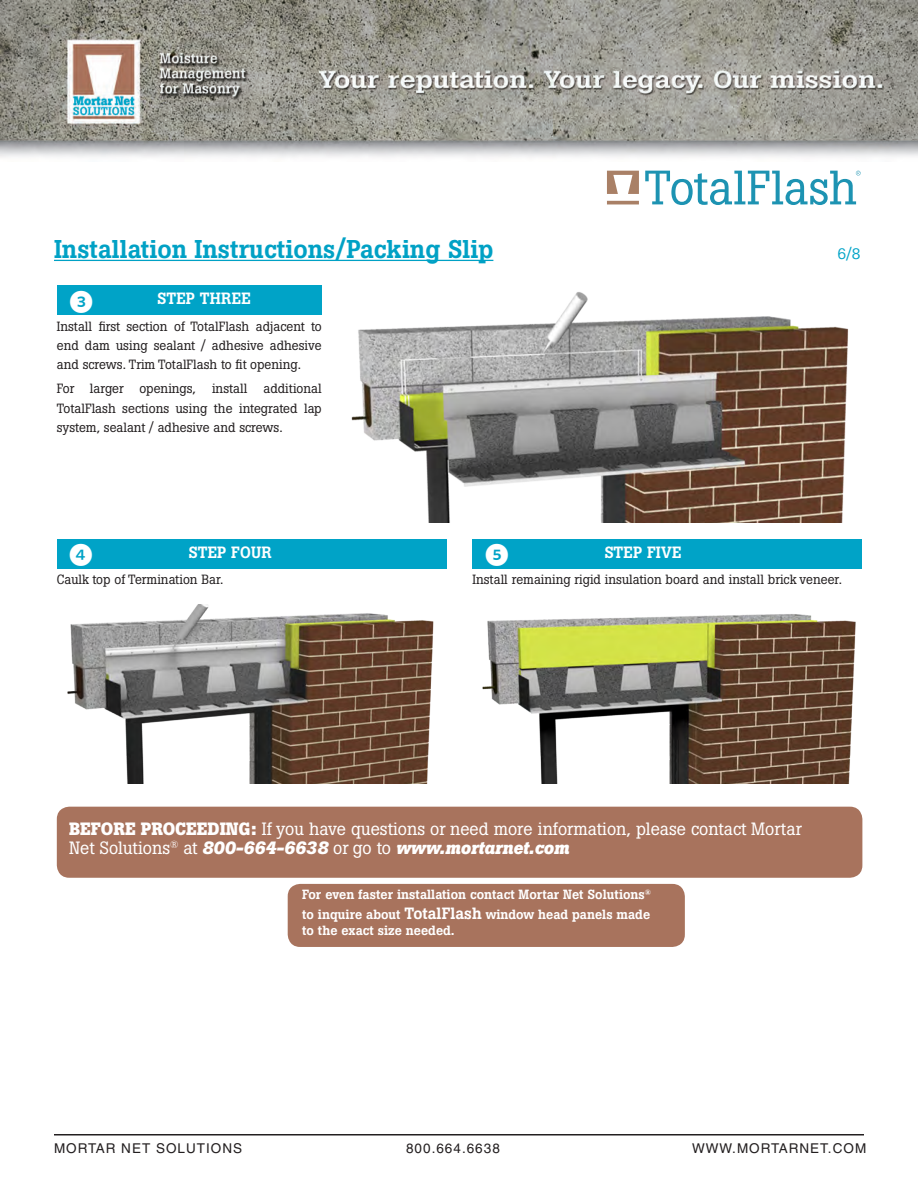
<style>
.page{position:relative;width:918px;height:1188px;background:#fff}
.page>*{position:absolute;margin:0;border:0;box-sizing:border-box;transform-origin:0 0}
.t1{font:500 25.5px "Boton Std";color:#00a1c5}
.t2{font:23.55px "Whitney Index Black Round Bd";color:#fff}
.t3{font:17.7px/19px "Boton Std";color:#fff}
.t4{font:500 16.2px "Boton Std";letter-spacing:.01em;color:#fff}
.t5{font:15px "Boton Std";color:#00a3c7}
.t6{font:13.5px "Helvetica LT Std";letter-spacing:.075em;color:#231f20}
.t7{font:13.2px/19px "Boton Std";color:#231f20;text-align:justify}
.t8{font:500 13.2px/19.4px "Boton Std";color:#fff}
.s1{font-weight:700}
.s2{font-weight:700;font-style:italic}
.s3{font-size:16.2px}
</style>
<div class="page">
<img style="left:0;top:0;width:918px;height:158px">
<svg style="left:607px;top:171px;width:32px;height:33px"></svg>
<svg style="left:645px;top:171px;width:216px;height:34px"></svg>
<hr style="left:54px;top:260px;width:439px;height:1px;background:#00a1c5">
<hr style="left:54px;top:1134px;width:810px;height:2px;background:#231f20">
<div style="left:57px;top:285px;width:265px;height:30px;background:#00a3c7"></div>
<div style="left:57px;top:539px;width:390px;height:29px;background:#00a3c7"></div>
<div style="left:473px;top:539px;width:389px;height:29px;background:#00a3c7"></div>
<img style="left:351px;top:292px;width:497px;height:231px">
<div style="left:57px;top:807px;width:805px;height:71px;background:#a8735d;border-radius:13px"></div>
<div style="left:288px;top:884px;width:397px;height:63px;background:#a8735d;border-radius:13px"></div>
<img style="left:67px;top:604px;width:367px;height:179px">
<img style="left:482px;top:614px;width:374px;height:169px">
<h1 class="t1" style="left:54px;top:235px;width:441px">Installation Instructions/Packing Slip</h1>
<p class="t2" style="left:69px;top:291px;width:25px">3</p>
<p class="t4" style="left:157px;top:289px;width:95px">STEP THREE</p>
<p class="t7" style="left:57px;top:317px;width:266px">Install first section of TotalFlash adjacent to end dam using sealant / adhesive adhesive and screws. Trim TotalFlash to fit opening.</p>
<p class="t7" style="left:57px;top:379px;width:266px">For larger openings, install additional TotalFlash sections using the integrated lap system, sealant / adhesive and screws.</p>
<p class="t2" style="left:69px;top:544px;width:25px">4</p>
<p class="t4" style="left:189px;top:543px;width:85px">STEP FOUR</p>
<p class="t2" style="left:485px;top:544px;width:25px">5</p>
<p class="t4" style="left:604px;top:543px;width:79px">STEP FIVE</p>
<p class="t5" style="left:838px;top:245px;width:25px">6/8</p>
<p class="t7" style="left:57px;top:570px;width:168px">Caulk top of Termination Bar.</p>
<p class="t7" style="left:473px;top:570px;width:371px">Install remaining rigid insulation board and install brick veneer.</p>
<p class="t3" style="left:69px;top:819px;width:734px"><span class="s1">BEFORE PROCEEDING:</span> If you have questions or need more information, please contact Mortar<br>Net Solutions<sup>®</sup> at <span class="s2">800-664-6638</span> or go to <span class="s2">www.mortarnet.com</span></p>
<p class="t8" style="left:302px;top:885px;width:350px">For even faster installation contact Mortar Net Solutions<sup>® </sup>to inquire about <span class="s3">TotalFlash</span> window head panels made</p>
<p class="t8" style="left:302px;top:920px;width:154px">to the exact size needed.</p>
<p class="t6" style="left:54px;top:1141px;width:190px">MORTAR NET SOLUTIONS</p>
<p class="t6" style="left:406px;top:1141px;width:95px">800.664.6638</p>
<p class="t6" style="left:692px;top:1141px;width:176px">WWW.MORTARNET.COM</p>
</div>
